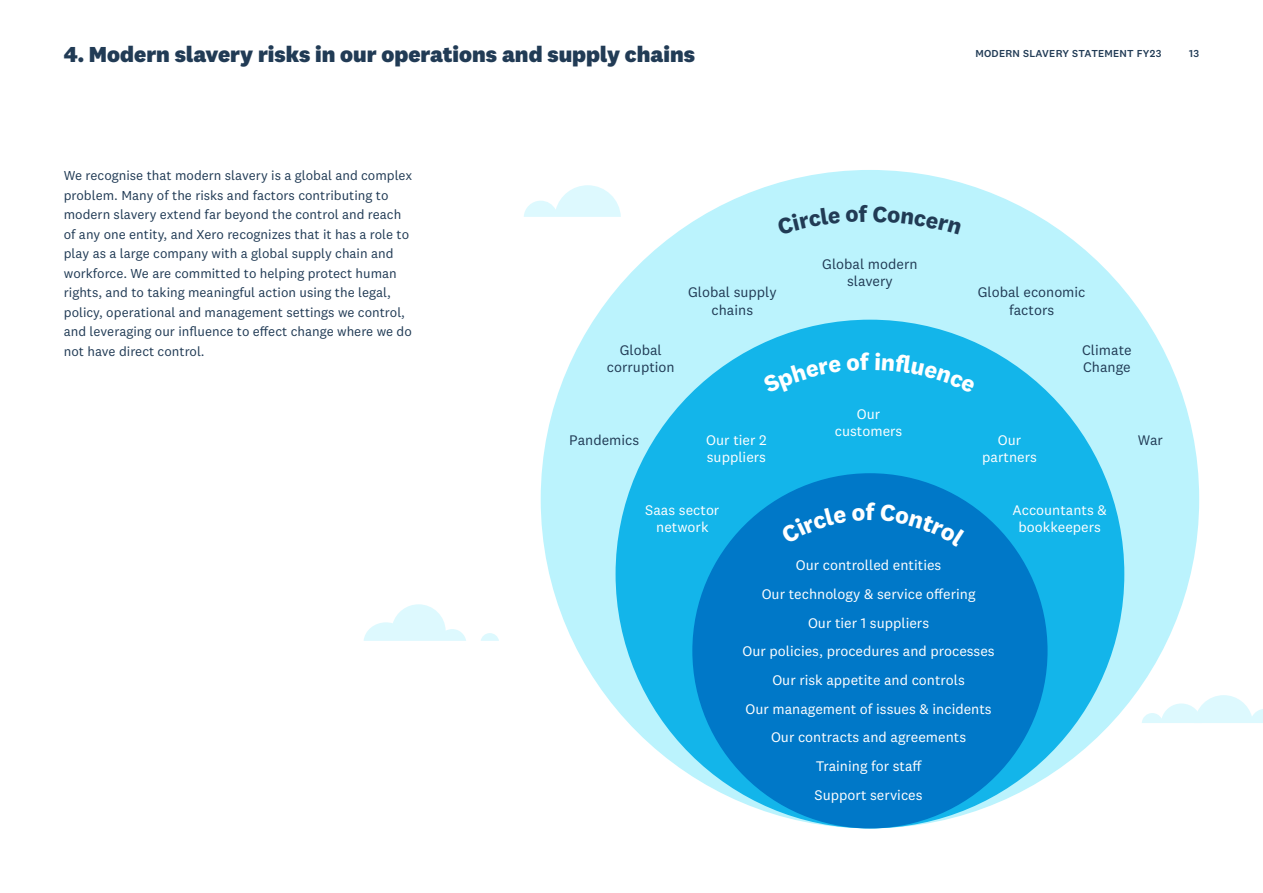
<style>
.page{position:relative;width:1263px;height:893px;background:#fff}
.page>*{position:absolute;margin:0;border:0;box-sizing:border-box;transform-origin:0 0}
.t1{font:800 22.5px "National 2";color:#213b55}
.t2{font:14.4px/17.2px "National 2";color:#fff;text-align:center}
.t3{font:14.4px/17.2px "National 2";color:#213b55;text-align:center}
.t4{font:13.5px/19.5px "National 2";color:#213b55}
.t5{font:500 10.5px "National 2";letter-spacing:.025em;color:#213b55}
</style>
<div class="page">
<div style="left:541px;top:170px;width:658px;height:658px;background:#bbf3fd;border-radius:50%"></div>
<div style="left:615px;top:320px;width:509px;height:508px;background:#13b5ea;border-radius:50%"></div>
<div style="left:692px;top:473px;width:355px;height:355px;background:#0078c8;border-radius:50%"></div>
<svg style="left:524px;top:185px;width:97px;height:32px"></svg>
<svg style="left:1142px;top:695px;width:121px;height:28px"></svg>
<svg style="left:364px;top:604px;width:102px;height:37px"></svg>
<svg style="left:481px;top:633px;width:18px;height:8px"></svg>
<h1 class="t1" style="left:64px;top:40px;width:633px">4. Modern slavery risks in our operations and supply chains</h1>
<p class="t5" style="left:975px;top:47px;width:188px">MODERN SLAVERY STATEMENT FY23</p>
<p class="t5" style="left:1189px;top:47px;width:11px">13</p>
<p class="t4" style="left:64px;top:166px;width:350px">We recognise that modern slavery is a global and complex problem. Many of the risks and factors contributing to modern slavery extend far beyond the control and reach of any one entity, and Xero recognizes that it has a role to play as a large company with a global supply chain and workforce. We are committed to helping protect human rights, and to taking meaningful action using the legal, policy, operational and management settings we control, and leveraging our influence to effect change where we do not have direct control.</p>
<p class="t3" style="left:688px;top:284px;width:90px">Global supply chains</p>
<p class="t3" style="left:822px;top:255px;width:97px">Global modern slavery</p>
<p class="t3" style="left:978px;top:284px;width:109px">Global economic factors</p>
<p class="t3" style="left:607px;top:341px;width:69px">Global corruption</p>
<p class="t3" style="left:1082px;top:341px;width:51px;text-align:left">Climate<br>Change</p>
<p class="t2" style="left:835px;top:405px;width:69px">Our customers</p>
<p class="t3" style="left:569px;top:431px;width:72px">Pandemics</p>
<p class="t3" style="left:1138px;top:431px;width:27px">War</p>
<p class="t2" style="left:706px;top:431px;width:62px;text-align:left">Our tier 2 suppliers</p>
<p class="t2" style="left:982px;top:431px;width:56px">Our partners</p>
<p class="t2" style="left:1012px;top:501px;width:96px">Accountants &amp; bookkeepers</p>
<p class="t2" style="left:645px;top:501px;width:76px">Saas sector network</p>
<p class="t2" style="left:796px;top:556px;width:147px">Our controlled entities</p>
<p class="t2" style="left:762px;top:585px;width:215px">Our technology &amp; service o ering</p>
<p class="t2" style="left:808px;top:614px;width:123px">Our tier 1 suppliers</p>
<p class="t2" style="left:742px;top:643px;width:254px">Our policies, procedures and processes</p>
<p class="t2" style="left:772px;top:671px;width:194px">Our risk appetite and controls</p>
<p class="t2" style="left:745px;top:700px;width:248px">Our management of issues &amp; incidents</p>
<p class="t2" style="left:771px;top:729px;width:197px">Our contracts and agreements</p>
<p class="t2" style="left:816px;top:757px;width:98px">Training for sta</p>
<p class="t2" style="left:815px;top:786px;width:109px">Support services</p>
</div>
